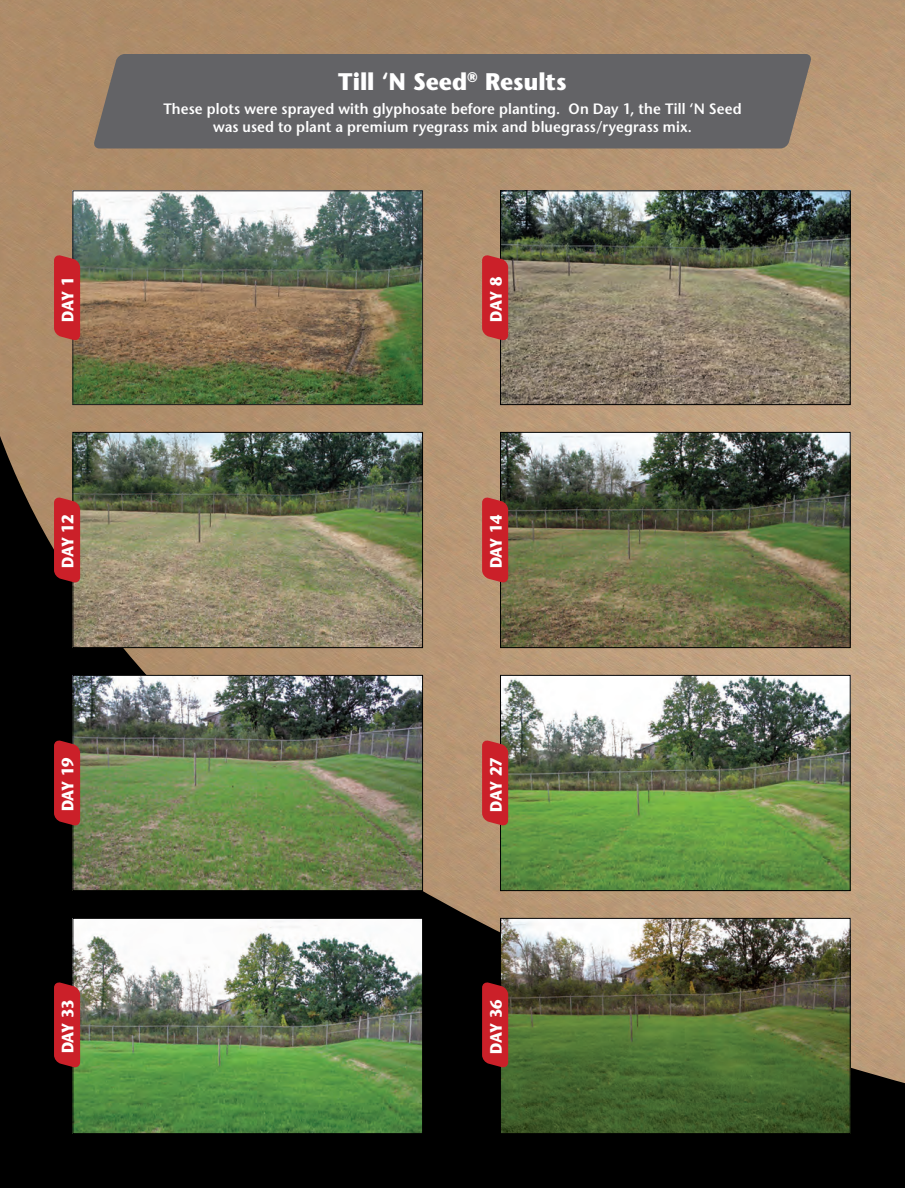
<style>
.page{position:relative;width:905px;height:1188px;background:#fff}
.page>*{position:absolute;margin:0;border:0;box-sizing:border-box;transform-origin:0 0}
.t1{font:700 24px "Stone Sans";color:#fff;scale:.95 1}
.t2{font:700 16.5px "Stone Sans";letter-spacing:-.035em;color:#fff;scale:.9 1}
.t3{font:600 15px/18px "Stone Sans";letter-spacing:.01em;color:#fff;text-align:center;scale:.95 1}
</style>
<div class="page">
<img style="left:0;top:0;width:893px;height:395px">
<div style="left:92px;top:54px;width:720px;height:94px;background:#636366"></div>
<hr style="left:904px;top:0;width:1px;height:1188px;background:#231f20;opacity:.75">
<svg style="left:893px;top:0;width:11px;height:395px;background:#bd9e7c"></svg>
<img style="left:74px;top:192px;width:347px;height:203px">
<img style="left:502px;top:192px;width:346px;height:203px">
<svg style="left:54px;top:254px;width:26px;height:88px;background:#c5282e"></svg>
<svg style="left:482px;top:254px;width:26px;height:88px;background:#c6292e"></svg>
<img style="left:0;top:395px;width:904px;height:793px">
<img style="left:74px;top:434px;width:347px;height:212px">
<div style="left:72px;top:432px;width:351px;height:216px;border:1px solid #000"></div>
<img style="left:74px;top:677px;width:347px;height:212px">
<div style="left:72px;top:675px;width:351px;height:216px;border:1px solid #000"></div>
<img style="left:74px;top:920px;width:347px;height:212px">
<div style="left:72px;top:918px;width:351px;height:216px;border:1px solid #000"></div>
<img style="left:502px;top:920px;width:346px;height:212px">
<div style="left:500px;top:918px;width:350px;height:216px;border:1px solid #000"></div>
<svg style="left:54px;top:739px;width:26px;height:88px;background:#ba2027"></svg>
<svg style="left:54px;top:981px;width:26px;height:88px;background:#bb2128"></svg>
<svg style="left:54px;top:496px;width:26px;height:88px;background:#be2329"></svg>
<svg style="left:482px;top:981px;width:26px;height:88px;background:#b81e26"></svg>
<p class="t1" style="left:338px;top:66px;width:242px">Till ‘N Seed<sup>®</sup> Results</p>
<p class="t3" style="left:163px;top:99px;width:610px">These plots were sprayed with glyphosate before planting. On Day 1, the Till ‘N Seed was used to plant a premium ryegrass mix and bluegrass/ryegrass mix.</p>
<p class="t2" style="left:57px;top:322px;width:52px;rotate:-90deg">DAY 1</p>
<p class="t2" style="left:485px;top:322px;width:52px;rotate:-90deg">DAY 8</p>
<p class="t2" style="left:57px;top:568px;width:61px;rotate:-90deg">DAY 12</p>
<p class="t2" style="left:57px;top:811px;width:61px;rotate:-90deg">DAY 19</p>
<p class="t2" style="left:57px;top:1053px;width:61px;rotate:-90deg">DAY 33</p>
<p class="t2" style="left:485px;top:568px;width:61px;rotate:-90deg">DAY 14</p>
<p class="t2" style="left:485px;top:812px;width:62px;rotate:-90deg">DAY 27</p>
<p class="t2" style="left:485px;top:1054px;width:62px;rotate:-90deg">DAY 36</p>
</div>
